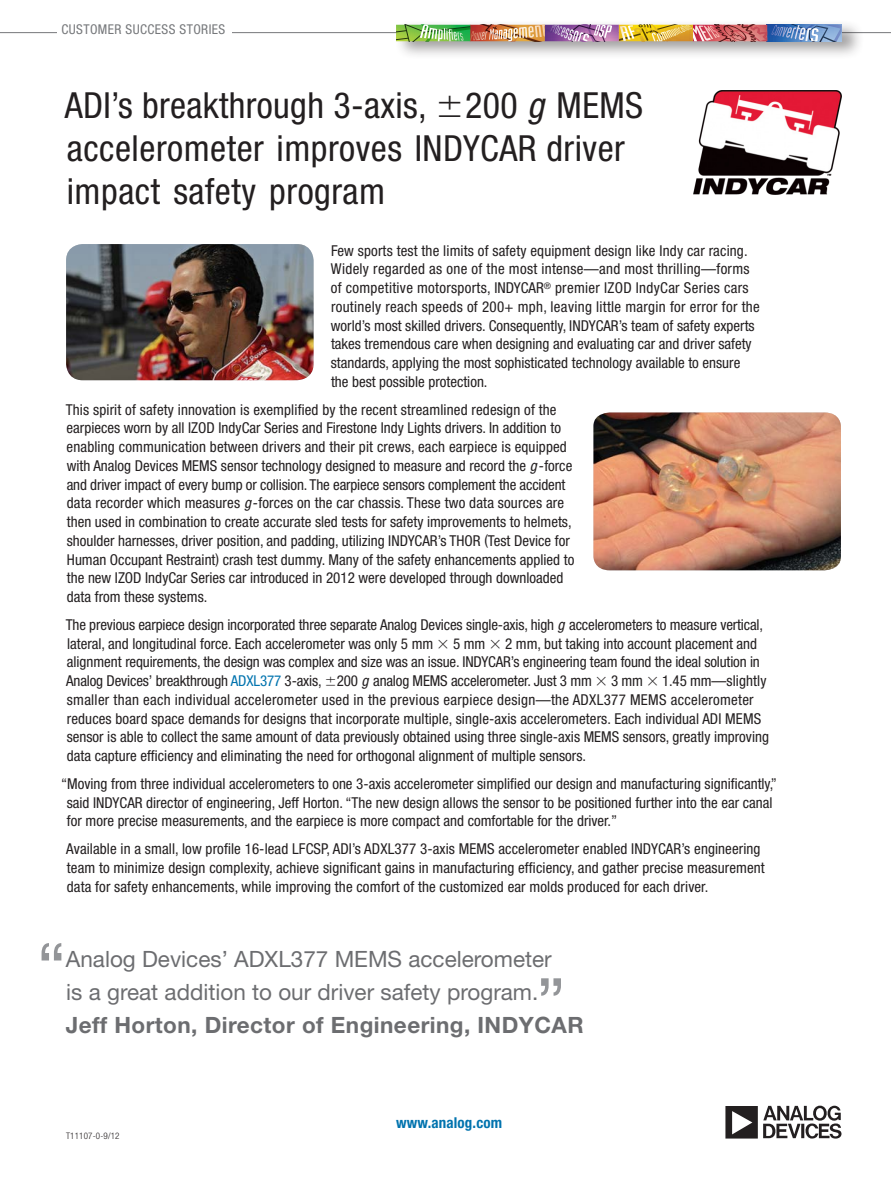
<style>
.page{position:relative;width:891px;height:1188px;background:#fff}
.page>*{position:absolute;margin:0;border:0;box-sizing:border-box;transform-origin:0 0}
.Headline{font:condensed 36px/43.2px "Helvetica Neue LT Std";letter-spacing:.015em;color:#231f20}
.Pull_Quote{font:22.5px/33px "Helvetica Neue LT Std";color:#6c6d70}
.Pull_Quote_Attributi{font:700 22.5px "Helvetica Neue LT Std";letter-spacing:.02em;color:#6c6d70}
.Body_Copy{font:condensed 15px/18.8px "Helvetica Neue LT Std";color:#231f20}
.Footer_URL{font:700 condensed 15px "Helvetica Neue LT Std";letter-spacing:.01em;color:#0073ae}
.t1{font:condensed 13.5px "Helvetica Neue LT Std";letter-spacing:.03em;color:#76787b}
.t2{font:300 condensed 9px "Helvetica Neue LT Std";letter-spacing:.02em;color:#231f20}
.s1{font-style:italic}
.s2{color:#0073ae}
</style>
<div class="page">
<img style="left:693px;top:91px;width:148px;height:103px">
<svg style="left:42px;top:943px;width:19px;height:18px"></svg>
<svg style="left:541px;top:978px;width:20px;height:18px"></svg>
<img style="left:66px;top:244px;width:248px;height:136px">
<img style="left:593px;top:412px;width:248px;height:158px">
<svg style="left:725px;top:1106px;width:116px;height:33px"></svg>
<hr style="left:0;top:32px;width:891px;height:1px;background:#76787b">
<div style="left:395px;top:19px;width:469px;height:41px;background:#231f20;opacity:.45"></div>
<img style="left:396px;top:25px;width:445px;height:16px">
<div style="left:57px;top:24px;width:174px;height:26px;background:#fff"></div>
<p class="t1" style="left:61px;top:21px;width:165px">CUSTOMER SUCCESS STORIES</p>
<p class="Headline" style="left:65px;top:83px;width:580px">ADI’s breakthrough 3-axis, 200 <span class="s1">g</span> MEMS accelerometer improves INDYCAR driver impact safety program</p>
<p class="Body_Copy" style="left:331px;top:241px;width:430px">Few sports test the limits of safety equipment design like Indy car racing.<br>Widely regarded as one of the most intense—and most thrilling—forms of competitive motorsports, INDYCAR<sup>®</sup> premier IZOD IndyCar Series cars routinely reach speeds of 200+ mph, leaving little margin for error for the world’s most skilled drivers. Consequently, INDYCAR’s team of safety experts takes tremendous care when designing and evaluating car and driver safety standards, applying the most sophisticated technology available to ensure the best possible protection.</p>
<p class="Body_Copy" style="left:66px;top:400px;width:510px">This spirit of safety innovation is exemplified by the recent streamlined redesign of the earpieces worn by all IZOD IndyCar Series and Firestone Indy Lights drivers. In addition to enabling communication between drivers and their pit crews, each earpiece is equipped with Analog Devices MEMS sensor technology designed to measure and record the <span class="s1">g-</span>force and driver impact of every bump or collision. The earpiece sensors complement the accident data recorder which measures <span class="s1">g-</span>forces on the car chassis. These two data sources are then used in combination to create accurate sled tests for safety improvements to helmets, shoulder harnesses, driver position, and padding, utilizing INDYCAR’s THOR (Test Device for Human Occupant Restraint) crash test dummy. Many of the safety enhancements applied to the new IZOD IndyCar Series car introduced in 2012 were developed through downloaded data from these systems.</p>
<p class="Body_Copy" style="left:66px;top:615px;width:699px">The previous earpiece design incorporated three separate Analog Devices single-axis, high <span class="s1">g</span> accelerometers to measure vertical, lateral, and longitudinal force. Each accelerometer was only 5 mm</p>
<p class="Body_Copy" style="left:66px;top:634px;width:695px;text-indent:439px">2 mm, but taking into account placement and alignment requirements, the design was complex and size was an issue. INDYCAR’s engineering team found the ideal solution in<br>Analog Devices’ breakthrough <span class="s2">ADXL377</span> 3-axis, 200 <span class="s1">g</span> analog MEMS accelerometer. Just 3 mm</p>
<p class="Body_Copy" style="left:453px;top:634px;width:34px">5 mm</p>
<p class="Body_Copy" style="left:67px;top:671px;width:704px;text-indent:595px">1.45 mm—slightly smaller than each individual accelerometer used in the previous earpiece design—the ADXL377 MEMS accelerometer reduces board space demands for designs that incorporate multiple, single-axis accelerometers. Each individual ADI MEMS sensor is able to collect the same amount of data previously obtained using three single-axis MEMS sensors, greatly improving data capture efficiency and eliminating the need for orthogonal alignment of multiple sensors.</p>
<p class="Body_Copy" style="left:67px;top:774px;width:712px;text-indent:-6px">“Moving from three individual accelerometers to one 3-axis accelerometer simplified our design and manufacturing significantly,” said INDYCAR director of engineering, Jeff Horton. “The new design allows the sensor to be positioned further into the ear canal for more precise measurements, and the earpiece is more compact and comfortable for the driver.”</p>
<p class="Body_Copy" style="left:66px;top:839px;width:700px">Available in a small, low profile 16-lead LFCSP, ADI’s ADXL377 3-axis MEMS accelerometer enabled INDYCAR’s engineering team to minimize design complexity, achieve significant gains in manufacturing efficiency, and gather precise measurement data for safety enhancements, while improving the comfort of the customized ear molds produced for each driver.</p>
<p class="Body_Copy" style="left:611px;top:671px;width:34px">3 mm</p>
<p class="Pull_Quote" style="left:66px;top:942px;width:487px">Analog Devices’ ADXL377 MEMS accelerometer is a great addition to our driver safety program.</p>
<p class="Pull_Quote_Attributi" style="left:66px;top:1011px;width:519px">Jeff Horton, Director of Engineering, INDYCAR</p>
<p class="t2" style="left:66px;top:1130px;width:55px">T11107-0-9/12</p>
<p class="Footer_URL" style="left:396px;top:1113px;width:108px">www.analog.com</p>
</div>
